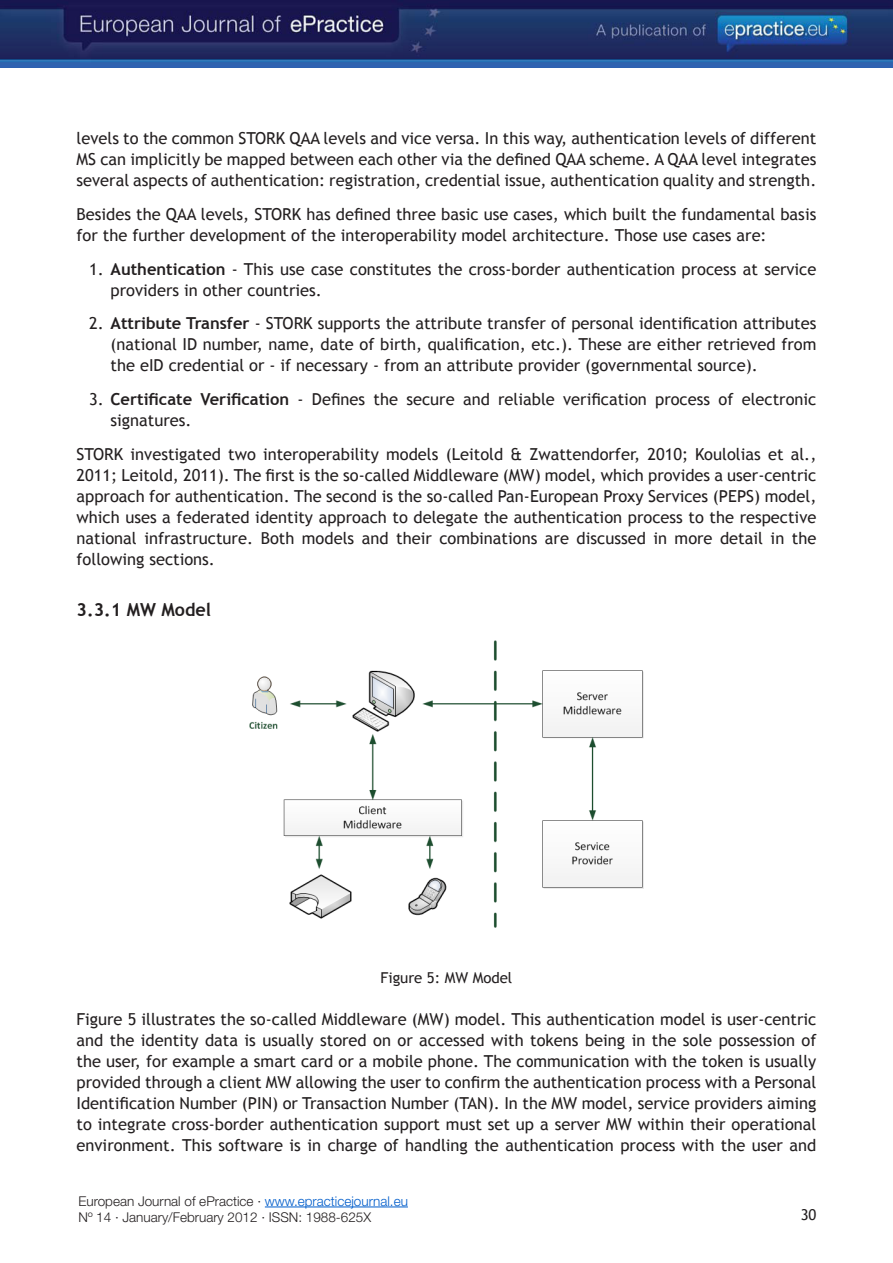
<style>
.page{position:relative;width:893px;height:1263px;background:#fff}
.page>*{position:absolute;margin:0;border:0;box-sizing:border-box;transform-origin:0 0}
.No_Title_12_bold{font:700 18px "Trebuchet MS";color:#231f20}
.t1{font:16.5px/21px "Trebuchet MS";color:#231f20;text-align:justify}
.Table_caption{font:15px "Trebuchet MS";color:#231f20}
.t2{font:300 13.5px/16.2px "Helvetica Neue";color:#231f20}
.s1{font-weight:700}
.s2{color:#005dcb}
</style>
<div class="page">
<img style="left:0;top:0;width:893px;height:68px">
<hr style="left:265px;top:1206px;width:143px;height:1px;background:#005dcb">
<img style="left:250px;top:640px;width:393px;height:288px">
<p class="t1" style="left:77px;top:128px;width:741px">levels to the common STORK QAA levels and vice versa. In this way, authentication levels of different MS can implicitly be mapped between each other via the defined QAA scheme. A QAA level integrates several aspects of authentication: registration, credential issue, authentication quality and strength.</p>
<p class="t1" style="left:77px;top:204px;width:741px">Besides the QAA levels, STORK has defined three basic use cases, which built the fundamental basis for the further development of the interoperability model architecture. Those use cases are:</p>
<p class="t1" style="left:111px;top:258px;width:707px;text-indent:-21px">1. <span class="s1">Authentication</span> - This use case constitutes the cross-border authentication process at service providers in other countries.</p>
<p class="t1" style="left:111px;top:313px;width:707px;text-indent:-21px">2. <span class="s1">Attribute Transfer</span> - STORK supports the attribute transfer of personal identification attributes (national ID number, name, date of birth, qualification, etc.). These are either retrieved from the eID credential or - if necessary - from an attribute provider (governmental source).</p>
<p class="t1" style="left:111px;top:389px;width:707px;text-indent:-21px">3. <span class="s1">Certificate Verification</span> - Defines the secure and reliable verification process of electronic signatures.</p>
<p class="t1" style="left:77px;top:444px;width:741px">STORK investigated two interoperability models (Leitold &amp; Zwattendorfer, 2010; Koulolias et al., 2011; Leitold, 2011). The first is the so-called Middleware (MW) model, which provides a user-centric approach for authentication. The second is the so-called Pan-European Proxy Services (PEPS) model, which uses a federated identity approach to delegate the authentication process to the respective national infrastructure. Both models and their combinations are discussed in more detail in the following sections.</p>
<p class="No_Title_12_bold" style="left:77px;top:598px;width:136px">3.3.1 MW Model</p>
<p class="Table_caption" style="left:381px;top:969px;width:133px">Figure 5: MW Model</p>
<p class="t1" style="left:77px;top:1009px;width:741px">Figure 5 illustrates the so-called Middleware (MW) model. This authentication model is user-centric and the identity data is usually stored on or accessed with tokens being in the sole possession of the user, for example a smart card or a mobile phone. The communication with the token is usually provided through a client MW allowing the user to confirm the authentication process with a Personal Identification Number (PIN) or Transaction Number (TAN). In the MW model, service providers aiming to integrate cross-border authentication support must set up a server MW within their operational environment. This software is in charge of handling the authentication process with the user and</p>
<p class="t2" style="left:79px;top:1192px;width:331px">European Journal of ePractice · <span class="s2">www.epracticejournal.eu<br></span>Nº 14 · January/February 2012 · ISSN: 1988-625X</p>
<p class="Table_caption" style="left:801px;top:1206px;width:17px">30</p>
</div>
